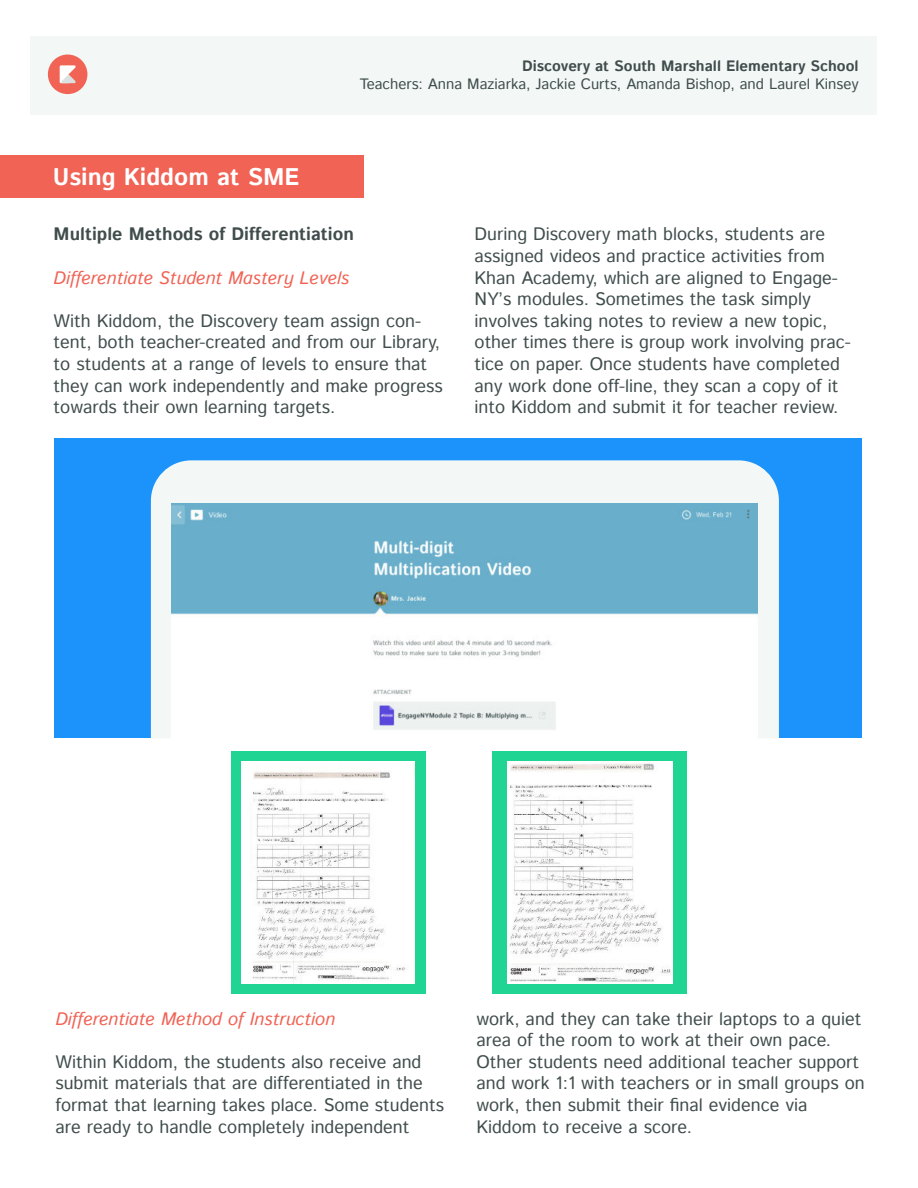
<style>
.page{position:relative;width:918px;height:1188px;background:#fff}
.page>*{position:absolute;margin:0;border:0;box-sizing:border-box;transform-origin:0 0}
.t1{font:700 24px "Istok Web";color:#fff}
.t2{font:18px/21.6px "Istok Web";color:#404d4c}
.t3{font:italic 18px "Istok Web";color:#f06355}
.t4{font:700 18px "Istok Web";color:#404d4c}
.t5{font:15px "Istok Web";color:#404d4c}
.t6{font:700 15px "Istok Web";color:#404d4c}
</style>
<div class="page">
<div style="left:30px;top:36px;width:846px;height:78px;background:#f3f8f7"></div>
<div style="left:48px;top:55px;width:39px;height:39px;background:#f06355;border-radius:50%"></div>
<svg style="left:60px;top:65px;width:16px;height:18px"></svg>
<div style="left:0;top:155px;width:363px;height:42px;background:#f06355"></div>
<div style="left:55px;top:439px;width:807px;height:299px;background:#1b93fb"></div>
<div style="left:151px;top:460px;width:628px;height:278px;background:#f3f8f7"></div>
<img style="left:172px;top:503px;width:585px;height:235px">
<div style="left:231px;top:751px;width:194px;height:243px;background:#20d494"></div>
<img style="left:242px;top:762px;width:173px;height:221px">
<div style="left:493px;top:751px;width:194px;height:243px;background:#20d494"></div>
<img style="left:507px;top:762px;width:165px;height:221px">
<p class="t6" style="left:522px;top:60px;width:338px">Discovery at South Marshall Elementary School</p>
<p class="t5" style="left:360px;top:78px;width:500px">Teachers: Anna Maziarka, Jackie Curts, Amanda Bishop, and Laurel Kinsey</p>
<h1 class="t1" style="left:53px;top:167px;width:248px">Using Kiddom at SME</h1>
<p class="t4" style="left:54px;top:227px;width:302px">Multiple Methods of Differentiation</p>
<p class="t3" style="left:54px;top:271px;width:297px">Differentiate Student Mastery Levels</p>
<p class="t2" style="left:54px;top:311px;width:391px">With Kiddom, the Discovery team assign con&shy;tent, both teacher-created and from our Library, to students at a range of levels to ensure that they can work independently and make progress towards their own learning targets.</p>
<p class="t2" style="left:475px;top:225px;width:378px">During Discovery math blocks, students are assigned videos and practice activities from Khan Academy, which are aligned to Engage-NY’s modules. Sometimes the task simply involves taking notes to review a new topic, other times there is group work involving prac&shy;tice on paper. Once students have completed any work done off-line, they scan a copy of it into Kiddom and submit it for teacher review.</p>
<p class="t3" style="left:55px;top:1011px;width:281px">Differentiate Method of Instruction</p>
<p class="t2" style="left:55px;top:1052px;width:390px">Within Kiddom, the students also receive and submit materials that are differentiated in the format that learning takes place. Some students are ready to handle completely independent</p>
<p class="t2" style="left:476px;top:1009px;width:390px">work, and they can take their laptops to a quiet area of the room to work at their own pace.<br>Other students need additional teacher support and work 1:1 with teachers or in small groups on work, then submit their final evidence via Kiddom to receive a score.</p>
</div>
